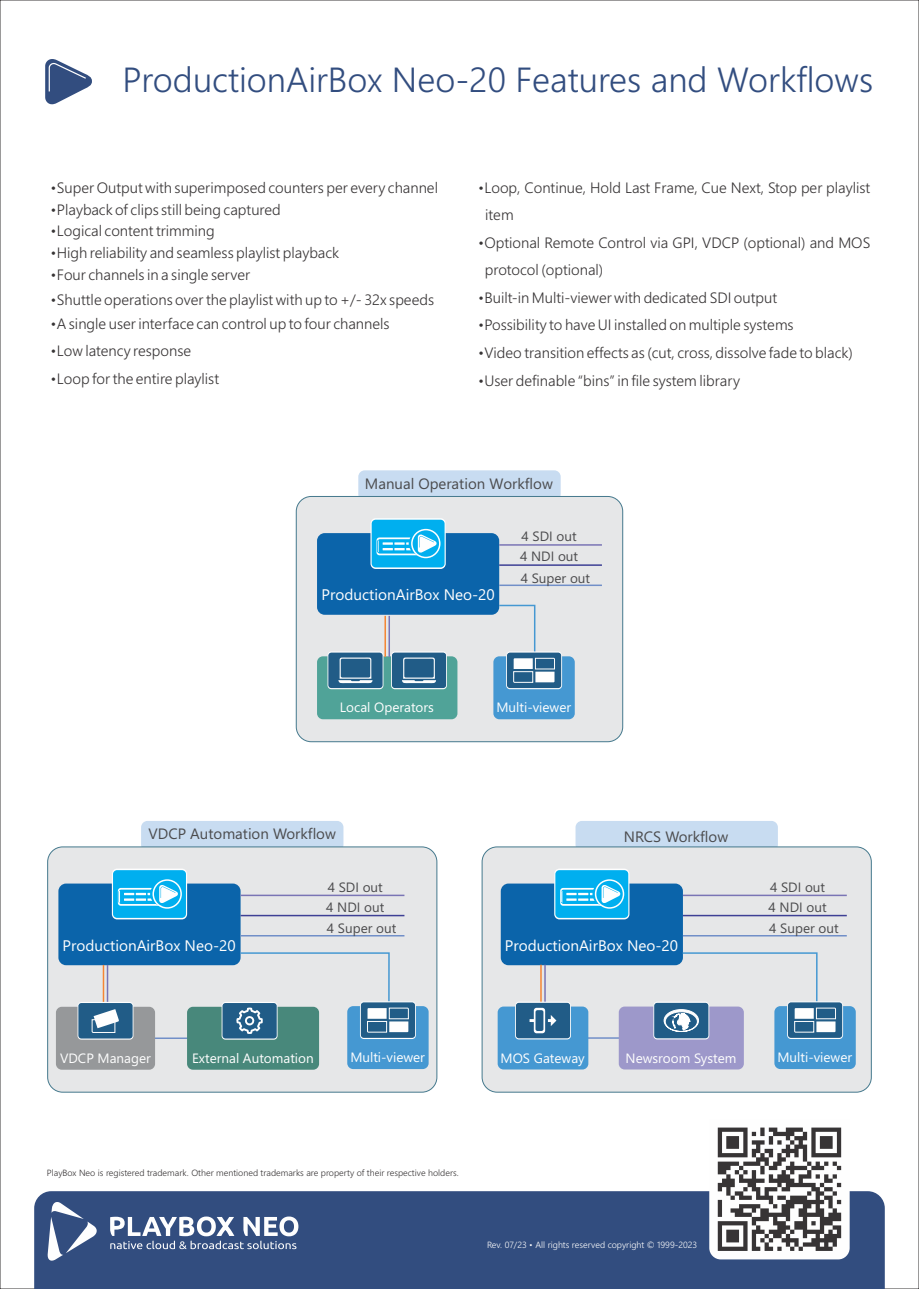
<style>
.page{position:relative;width:919px;height:1289px;background:#fff}
.page>*{position:absolute;margin:0;border:0;box-sizing:border-box;transform-origin:0 0}
.t1{font:300 34.8px "Segoe UI";color:#324d7f}
.t2{font:15.3px "Segoe UI";color:#fefefe}
.t3{font:300 15px/21.9px "Segoe UI";color:#373435}
.t4{font:15px "Segoe UI";color:#4b4b4d}
.t5{font:13.5px "Segoe UI";color:#fefefe}
.t6{font:13.5px/20.2px "Segoe UI";color:#4b4b4d}
.t7{font:300 9px "Segoe UI";color:#373435}
.t8{font:300 9px "Segoe UI";color:#fefefe}
.s1{font-weight:400}
</style>
<div class="page">
<div style="left:34px;top:1191px;width:850px;height:97px;background:#324d7f"></div>
<svg style="left:47px;top:1200px;width:51px;height:62px"></svg>
<svg style="left:110px;top:1216px;width:188px;height:33px"></svg>
<svg style="left:45px;top:59px;width:47px;height:46px"></svg>
<svg style="left:709px;top:1127px;width:140px;height:132px"></svg>
<div style="left:358px;top:470px;width:202px;height:30px;background:#c8dcf1;border-radius:6px"></div>
<div style="left:296px;top:496px;width:327px;height:246px;background:#e6e7e8;border:1px solid #45798d;border-radius:15px"></div>
<div style="left:317px;top:533px;width:182px;height:81px;background:#0b64aa;border-radius:8px"></div>
<div style="left:370px;top:518px;width:76px;height:51px;background:#00afef;border:1px solid #fefefe;border-radius:5px"></div>
<div style="left:411px;top:529px;width:29px;height:29px;border:2px solid #fefefe;border-radius:50%"></div>
<svg style="left:376px;top:533px;width:60px;height:22px"></svg>
<div style="left:317px;top:656px;width:140px;height:63px;background:#50a398;border-radius:6px"></div>
<div style="left:327px;top:651px;width:56px;height:38px;background:#215c87;border:1px solid #fefefe;border-radius:3px"></div>
<svg style="left:338px;top:657px;width:34px;height:26px"></svg>
<div style="left:391px;top:651px;width:56px;height:38px;background:#215c87;border:1px solid #fefefe;border-radius:3px"></div>
<svg style="left:402px;top:657px;width:34px;height:26px"></svg>
<hr style="left:499px;top:544px;width:103px;height:1px;background:#7a75b5">
<hr style="left:499px;top:564px;width:103px;height:2px;background:#3e4095">
<hr style="left:499px;top:584px;width:103px;height:2px;background:#718fc8">
<div style="left:493px;top:656px;width:81px;height:63px;background:#4598d2;border-radius:6px"></div>
<div style="left:506px;top:651px;width:56px;height:38px;background:#215c87;border:1px solid #fefefe;border-radius:3px"></div>
<svg style="left:497px;top:604px;width:58px;height:79px"></svg>
<hr style="left:384px;top:616px;width:2px;height:41px;background:#f58634">
<hr style="left:388px;top:616px;width:2px;height:41px;background:#7a75b5">
<div style="left:141px;top:821px;width:202px;height:30px;background:#c8dcf1;border-radius:6px"></div>
<div style="left:47px;top:846px;width:390px;height:246px;background:#e6e7e8;border:1px solid #45798d;border-radius:15px"></div>
<hr style="left:154px;top:1037px;width:36px;height:1px;background:#718fc8">
<div style="left:58px;top:883px;width:182px;height:82px;background:#0b64aa;border-radius:8px"></div>
<div style="left:112px;top:868px;width:75px;height:51px;background:#00afef;border:1px solid #fefefe;border-radius:5px"></div>
<div style="left:152px;top:879px;width:30px;height:29px;border:2px solid #fefefe;border-radius:50%"></div>
<svg style="left:118px;top:884px;width:60px;height:21px"></svg>
<hr style="left:240px;top:894px;width:164px;height:2px;background:#7a75b5">
<hr style="left:240px;top:914px;width:164px;height:2px;background:#3e4095">
<hr style="left:240px;top:935px;width:164px;height:1px;background:#718fc8">
<hr style="left:103px;top:964px;width:1px;height:41px;background:#f58634">
<hr style="left:107px;top:964px;width:1px;height:41px;background:#7a75b5">
<div style="left:56px;top:1006px;width:99px;height:63px;background:#96989a;border-radius:6px"></div>
<div style="left:77px;top:1001px;width:56px;height:38px;background:#215c87;border:1px solid #fefefe;border-radius:3px"></div>
<div style="left:187px;top:1006px;width:132px;height:63px;background:#48887b;border-radius:6px"></div>
<div style="left:221px;top:1001px;width:56px;height:38px;background:#215c87;border:1px solid #fefefe;border-radius:3px"></div>
<svg style="left:91px;top:1009px;width:28px;height:24px"></svg>
<div style="left:347px;top:1006px;width:81px;height:63px;background:#4598d2;border-radius:6px"></div>
<div style="left:360px;top:1001px;width:56px;height:37px;background:#215c87;border:1px solid #fefefe;border-radius:3px"></div>
<svg style="left:236px;top:951px;width:173px;height:82px"></svg>
<div style="left:575px;top:821px;width:202px;height:30px;background:#c8dcf1;border-radius:6px"></div>
<div style="left:481px;top:846px;width:390px;height:246px;background:#e6e7e8;border:1px solid #45798d;border-radius:15px"></div>
<hr style="left:585px;top:1037px;width:37px;height:1px;background:#718fc8">
<div style="left:500px;top:883px;width:183px;height:82px;background:#0b64aa;border-radius:8px"></div>
<div style="left:554px;top:868px;width:75px;height:51px;background:#00afef;border:1px solid #fefefe;border-radius:5px"></div>
<div style="left:594px;top:879px;width:30px;height:29px;border:2px solid #fefefe;border-radius:50%"></div>
<svg style="left:560px;top:884px;width:60px;height:21px"></svg>
<hr style="left:683px;top:894px;width:163px;height:2px;background:#7a75b5">
<hr style="left:683px;top:914px;width:163px;height:2px;background:#3e4095">
<hr style="left:683px;top:935px;width:163px;height:1px;background:#718fc8">
<div style="left:774px;top:1006px;width:81px;height:63px;background:#4598d2;border-radius:6px"></div>
<div style="left:787px;top:1001px;width:56px;height:37px;background:#215c87;border:1px solid #fefefe;border-radius:3px"></div>
<hr style="left:540px;top:964px;width:1px;height:41px;background:#f58634">
<hr style="left:544px;top:964px;width:1px;height:41px;background:#7a75b5">
<div style="left:497px;top:1006px;width:91px;height:63px;background:#4598d2;border-radius:6px"></div>
<div style="left:515px;top:1001px;width:56px;height:38px;background:#215c87;border:1px solid #fefefe;border-radius:3px"></div>
<svg style="left:529px;top:1007px;width:27px;height:26px"></svg>
<div style="left:618px;top:1006px;width:125px;height:63px;background:#9d98ca;border-radius:6px"></div>
<div style="left:653px;top:1001px;width:56px;height:38px;background:#215c87;border:1px solid #fefefe;border-radius:3px"></div>
<svg style="left:663px;top:951px;width:173px;height:82px"></svg>
<h1 class="t1" style="left:122px;top:67px;width:752px">ProductionAirBox Neo-20 Features and Workflows</h1>
<p class="t3" style="left:51px;top:178px;width:389px"><span class="s1">٠</span>Super Output with superimposed counters per every channel <span class="s1">٠</span>Playback of clips still being captured<br><span class="s1">٠</span>Logical content trimming<br><span class="s1">٠</span>High reliability and seamless playlist playback<br><span class="s1">٠</span>Four channels in a single server</p>
<p class="t3" style="left:51px;top:288px;width:385px;line-height:24.2px"><span class="s1">٠</span>Shuttle operations over the playlist with up to +/- 32x speeds<br><span class="s1">٠</span>A single user interface can control up to four channels</p>
<p class="t3" style="left:51px;top:338px;width:170px;line-height:27.6px"><span class="s1">٠</span>Low latency response<br><span class="s1">٠</span>Loop for the entire playlist</p>
<p class="t3" style="left:478px;top:178px;width:393px"><span class="s1">٠</span>Loop, Continue, Hold Last Frame, Cue Next, Stop per playlist</p>
<p class="t3" style="left:485px;top:205px;width:30px">item</p>
<p class="t3" style="left:478px;top:233px;width:393px"><span class="s1">٠</span>Optional Remote Control via GPI, VDCP (optional) and MOS</p>
<p class="t3" style="left:485px;top:260px;width:120px">protocol (optional)</p>
<p class="t3" style="left:478px;top:288px;width:300px"><span class="s1">٠</span>Built-in Multi-viewer with dedicated SDI output</p>
<p class="t3" style="left:478px;top:315px;width:317px"><span class="s1">٠</span>Possibility to have UI installed on multiple systems</p>
<p class="t3" style="left:478px;top:343px;width:376px"><span class="s1">٠</span>Video transition effects as (cut, cross, dissolve fade to black)</p>
<p class="t3" style="left:478px;top:371px;width:263px"><span class="s1">٠</span>User definable “bins” in file system library</p>
<p class="t4" style="left:365px;top:478px;width:189px">Manual Operation Workflow</p>
<p class="t2" style="left:321px;top:589px;width:175px">ProductionAirBox Neo-20</p>
<p class="t6" style="left:520px;top:527px;width:59px">4 SDI out<br>4 NDI out</p>
<p class="t6" style="left:520px;top:569px;width:71px">4 Super out</p>
<p class="t5" style="left:340px;top:702px;width:96px">Local Operators</p>
<p class="t5" style="left:496px;top:702px;width:76px">Multi-viewer</p>
<p class="t4" style="left:149px;top:828px;width:189px">VDCP Automation Workflow</p>
<p class="t4" style="left:624px;top:831px;width:106px">NRCS Workflow</p>
<p class="t6" style="left:326px;top:877px;width:59px">4 SDI out<br>4 NDI out</p>
<p class="t6" style="left:327px;top:919px;width:71px">4 Super out</p>
<p class="t6" style="left:768px;top:877px;width:59px">4 SDI out<br>4 NDI out</p>
<p class="t6" style="left:769px;top:919px;width:71px">4 Super out</p>
<p class="t2" style="left:62px;top:939px;width:175px">ProductionAirBox Neo-20</p>
<p class="t2" style="left:505px;top:939px;width:175px">ProductionAirBox Neo-20</p>
<p class="t5" style="left:60px;top:1052px;width:92px">VDCP Manager</p>
<p class="t5" style="left:192px;top:1052px;width:123px">External Automation</p>
<p class="t5" style="left:350px;top:1052px;width:76px">Multi-viewer</p>
<p class="t5" style="left:500px;top:1052px;width:86px">MOS Gateway</p>
<p class="t5" style="left:625px;top:1052px;width:112px">Newsroom System</p>
<p class="t5" style="left:777px;top:1052px;width:76px">Multi-viewer</p>
<p class="t7" style="left:47px;top:1169px;width:413px">PlayBox Neo is registered trademark. Other mentioned trademarks are property of their respective holders.</p>
<p class="t8" style="left:487px;top:1241px;width:212px">Rev. 07/23 <span class="s1">٠</span> All rights reserved copyright © 1999-2023</p>
</div>
